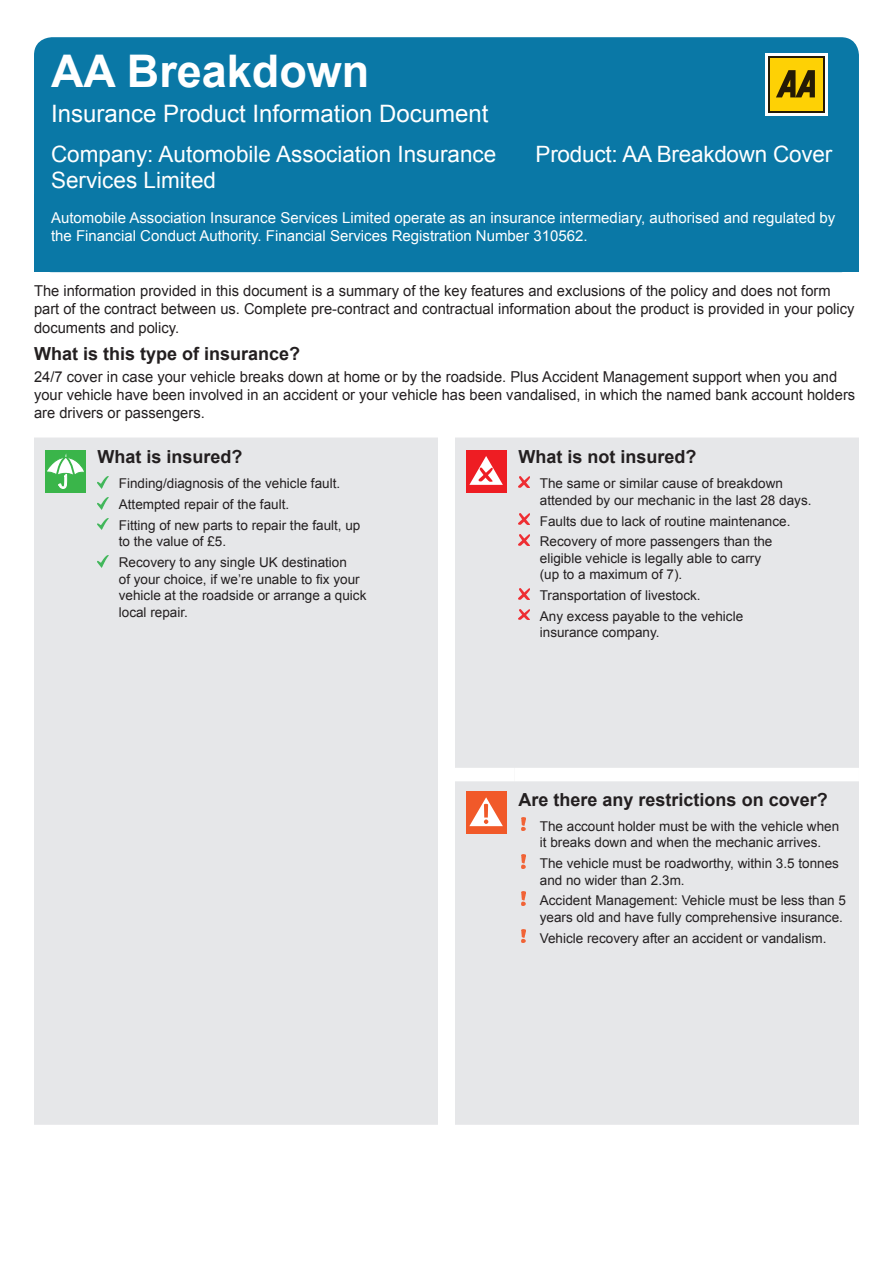
<style>
.page{position:relative;width:893px;height:1263px;background:#fff}
.page>*{position:absolute;margin:0;border:0;box-sizing:border-box;transform-origin:0 0}
.Form_title{font:700 45px "Arial";color:#fff}
.Form_sub_title{font:24px "Arial";color:#fff}
.Form_sub_title-2{font:22.5px "Arial";color:#fff}
.Cover_subhead{font:700 18px "Arial";color:#231f20}
.Form_intro{font:15px/18px "Arial";color:#231f20}
.Form_sub_title-3{font:15px/18px "Arial";color:#fff}
.Covered_bullets{font:13.5px/16.5px "Arial";color:#231f20}
</style>
<div class="page">
<div style="left:34px;top:37px;width:825px;height:235px;background:#0a78a6;border-radius:18px"></div>
<div style="left:34px;top:437px;width:825px;height:688px;background:#e6e7e9"></div>
<div style="left:438px;top:784px;width:17px;height:6px;background:#fff"></div>
<div style="left:455px;top:768px;width:59px;height:13px;background:#fff"></div>
<div style="left:514px;top:768px;width:345px;height:13px;background:#fff"></div>
<div style="left:45px;top:450px;width:41px;height:43px;background:#3ab54a"></div>
<svg style="left:47px;top:453px;width:37px;height:36px"></svg>
<svg style="left:98px;top:476px;width:10px;height:12px"></svg>
<svg style="left:98px;top:497px;width:10px;height:12px"></svg>
<svg style="left:98px;top:518px;width:10px;height:12px"></svg>
<svg style="left:98px;top:555px;width:10px;height:12px"></svg>
<div style="left:466px;top:450px;width:41px;height:43px;background:#ee1d23"></div>
<svg style="left:469px;top:456px;width:34px;height:29px"></svg>
<svg style="left:519px;top:476px;width:10px;height:11px"></svg>
<svg style="left:519px;top:514px;width:10px;height:11px"></svg>
<svg style="left:519px;top:534px;width:10px;height:11px"></svg>
<svg style="left:519px;top:588px;width:10px;height:11px"></svg>
<svg style="left:519px;top:609px;width:10px;height:11px"></svg>
<div style="left:466px;top:791px;width:41px;height:43px;background:#f15929"></div>
<svg style="left:469px;top:797px;width:34px;height:29px"></svg>
<img style="left:521px;top:817px;width:4px;height:14px">
<svg style="left:521px;top:855px;width:4px;height:13px"></svg>
<svg style="left:521px;top:892px;width:4px;height:13px"></svg>
<svg style="left:521px;top:929px;width:4px;height:13px"></svg>
<div style="left:765px;top:53px;width:63px;height:63px;background:#fff"></div>
<div style="left:768px;top:56px;width:57px;height:57px;background:#251a05"></div>
<div style="left:770px;top:58px;width:53px;height:53px;background:#fed105"></div>
<svg style="left:776px;top:70px;width:39px;height:27px"></svg>
<p class="Form_title" style="left:51px;top:41px;width:320px">AA Breakdown</p>
<p class="Form_sub_title" style="left:51px;top:98px;width:439px">Insurance Product Information Document</p>
<p class="Form_sub_title-2" style="left:51px;top:139px;width:447px">Company: Automobile Association Insurance</p>
<p class="Form_sub_title-2" style="left:536px;top:139px;width:298px">Product: AA Breakdown Cover</p>
<p class="Form_sub_title-2" style="left:51px;top:166px;width:167px">Services Limited</p>
<p class="Form_sub_title-3" style="left:51px;top:209px;width:786px">Automobile Association Insurance Services Limited operate as an insurance intermediary, authorised and regulated by the Financial Conduct Authority. Financial Services Registration Number 310562.</p>
<p class="Form_intro" style="left:34px;top:282px;width:822px">The information provided in this document is a summary of the key features and exclusions of the policy and does not form part of the contract between us. Complete pre-contract and contractual information about the product is provided in your policy</p>
<p class="Form_intro" style="left:34px;top:319px;width:147px">documents and policy.</p>
<p class="Cover_subhead" style="left:34px;top:341px;width:268px">What is this type of insurance?</p>
<p class="Form_intro" style="left:34px;top:368px;width:823px">24/7 cover in case your vehicle breaks down at home or by the roadside. Plus Accident Management support when you and your vehicle have been involved in an accident or your vehicle has been vandalised, in which the named bank account holders are drivers or passengers.</p>
<p class="Cover_subhead" style="left:98px;top:445px;width:147px">What is insured?</p>
<p class="Covered_bullets" style="left:119px;top:475px;width:223px">Finding/diagnosis of the vehicle fault.</p>
<p class="Covered_bullets" style="left:119px;top:496px;width:172px">Attempted repair of the fault.</p>
<p class="Covered_bullets" style="left:119px;top:517px;width:243px">Fitting of new parts to repair the fault, up to the value of £5.</p>
<p class="Covered_bullets" style="left:119px;top:554px;width:249px">Recovery to any single UK destination<br>of your choice, if we’re unable to fix your vehicle at the roadside or arrange a quick local repair.</p>
<p class="Cover_subhead" style="left:519px;top:445px;width:180px">What is not insured?</p>
<p class="Covered_bullets" style="left:540px;top:475px;width:273px">The same or similar cause of breakdown attended by our mechanic in the last 28 days.</p>
<p class="Covered_bullets" style="left:540px;top:513px;width:252px">Faults due to lack of routine maintenance.</p>
<p class="Covered_bullets" style="left:540px;top:534px;width:234px">Recovery of more passengers than the eligible vehicle is legally able to carry (up to a maximum of 7).</p>
<p class="Covered_bullets" style="left:540px;top:587px;width:162px">Transportation of livestock.</p>
<p class="Covered_bullets" style="left:540px;top:608px;width:205px">Any excess payable to the vehicle insurance company.</p>
<p class="Cover_subhead" style="left:519px;top:787px;width:311px">Are there any restrictions on cover?</p>
<p class="Covered_bullets" style="left:540px;top:818px;width:301px">The account holder must be with the vehicle when it breaks down and when the mechanic arrives.</p>
<p class="Covered_bullets" style="left:540px;top:855px;width:301px">The vehicle must be roadworthy, within 3.5 tonnes and no wider than 2.3m.</p>
<p class="Covered_bullets" style="left:540px;top:892px;width:308px">Accident Management: Vehicle must be less than 5 years old and have fully comprehensive insurance.</p>
<p class="Covered_bullets" style="left:540px;top:930px;width:288px">Vehicle recovery after an accident or vandalism.</p>
</div>
